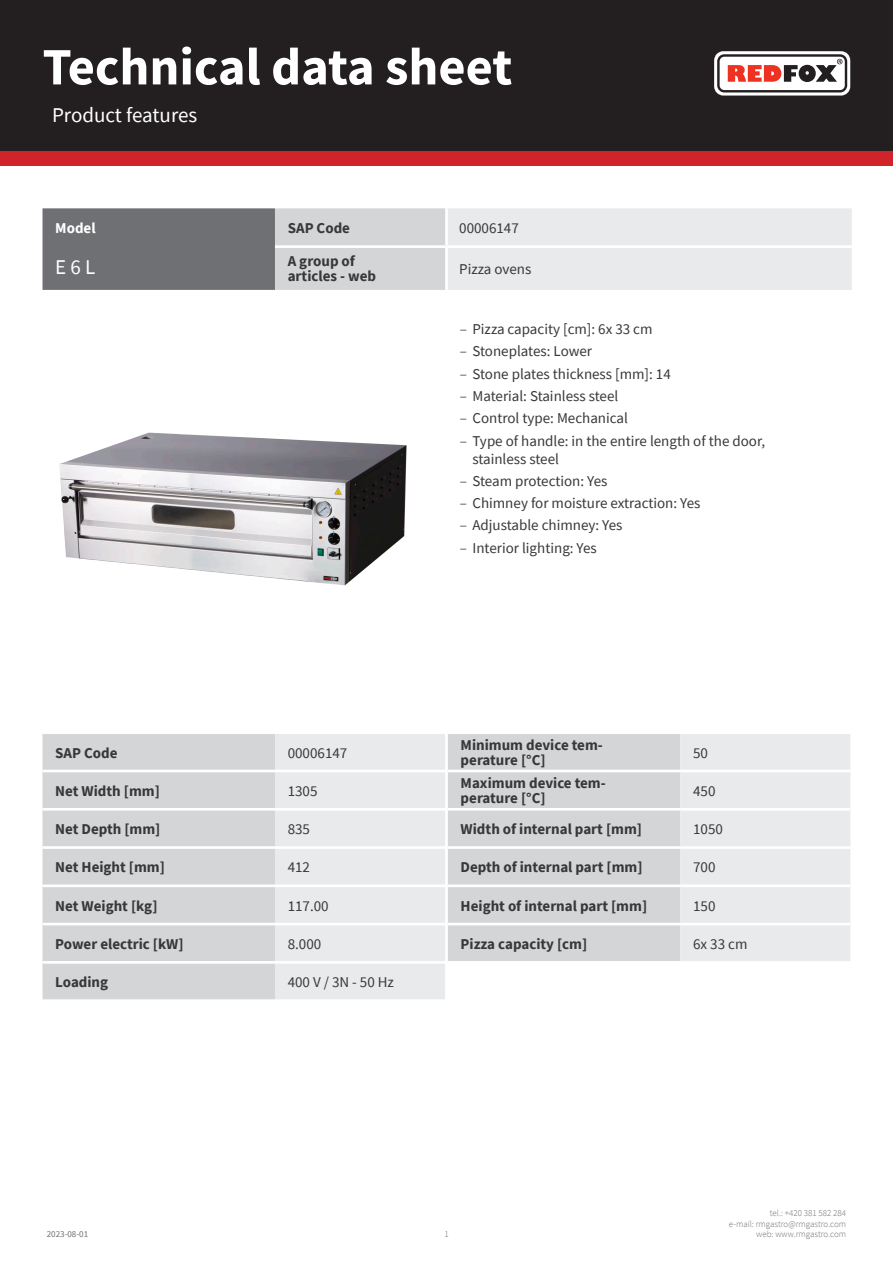
<style>
.page{position:relative;width:893px;height:1263px;background:#fff}
.page>*{position:absolute;margin:0;border:0;box-sizing:border-box;transform-origin:0 0}
.t1{font:700 52.5px "Source Sans Pro";color:#fff}
.kapitola{font:21px "Source Sans Pro";color:#fff}
.tabulka_-_headline{font:21px "Source Sans Pro";color:#fff}
.tabulka_-_text{font:15px/18px "Source Sans Pro";color:#383839}
.tabulka_-_text-2{font:700 15px/15px "Source Sans Pro";color:#383839}
.tabulka_-_text-3{font:700 15px "Source Sans Pro";color:#fff}
.t2{font:300 9px/10.8px "Source Sans Pro";color:#6f7073;text-align:right}
.t3{font:9px "Source Sans Pro";color:#6f7073}
.s1{font-weight:300}
</style>
<div class="page">
<div style="left:0;top:0;width:893px;height:166px;background:#d1232a"></div>
<div style="left:0;top:0;width:893px;height:151px;background:#231f20"></div>
<svg style="left:714px;top:51px;width:136px;height:45px"></svg>
<img style="left:59px;top:432px;width:348px;height:154px">
<div style="left:43px;top:734px;width:232px;height:265px;background:#d4d5d7"></div>
<div style="left:275px;top:734px;width:170px;height:265px;background:#e9eaeb"></div>
<hr style="left:43px;top:770px;width:232px;height:2px;background:#fff">
<hr style="left:275px;top:770px;width:170px;height:2px;background:#fff">
<hr style="left:43px;top:808px;width:232px;height:2px;background:#fff">
<hr style="left:275px;top:808px;width:170px;height:2px;background:#fff">
<hr style="left:43px;top:846px;width:232px;height:3px;background:#fff">
<hr style="left:275px;top:846px;width:170px;height:3px;background:#fff">
<hr style="left:43px;top:884px;width:232px;height:3px;background:#fff">
<hr style="left:275px;top:884px;width:170px;height:3px;background:#fff">
<hr style="left:43px;top:923px;width:232px;height:2px;background:#fff">
<hr style="left:275px;top:923px;width:170px;height:2px;background:#fff">
<hr style="left:43px;top:961px;width:232px;height:3px;background:#fff">
<hr style="left:275px;top:961px;width:170px;height:3px;background:#fff">
<div style="left:448px;top:734px;width:232px;height:227px;background:#d4d5d7"></div>
<div style="left:680px;top:734px;width:170px;height:227px;background:#e9eaeb"></div>
<hr style="left:448px;top:770px;width:232px;height:2px;background:#fff">
<hr style="left:680px;top:770px;width:170px;height:2px;background:#fff">
<hr style="left:448px;top:808px;width:232px;height:2px;background:#fff">
<hr style="left:680px;top:808px;width:170px;height:2px;background:#fff">
<hr style="left:448px;top:846px;width:232px;height:3px;background:#fff">
<hr style="left:680px;top:846px;width:170px;height:3px;background:#fff">
<hr style="left:448px;top:884px;width:232px;height:3px;background:#fff">
<hr style="left:680px;top:884px;width:170px;height:3px;background:#fff">
<hr style="left:448px;top:923px;width:232px;height:2px;background:#fff">
<hr style="left:680px;top:923px;width:170px;height:2px;background:#fff">
<svg style="left:43px;top:208px;width:809px;height:82px;background:#c0c1c3"></svg>
<hr style="left:445px;top:208px;width:3px;height:37px;background:#fff">
<hr style="left:275px;top:245px;width:171px;height:3px;background:#fff">
<hr style="left:446px;top:245px;width:406px;height:3px;background:#fff">
<hr style="left:445px;top:248px;width:3px;height:42px;background:#fff">
<h1 class="t1" style="left:43px;top:31px;width:471px">Technical data sheet</h1>
<p class="kapitola" style="left:52px;top:101px;width:147px">Product features</p>
<p class="tabulka_-_text-3" style="left:55px;top:218px;width:42px">Model</p>
<p class="tabulka_-_text-2" style="left:288px;top:220px;width:64px">SAP Code</p>
<p class="tabulka_-_text" style="left:459px;top:219px;width:61px">00006147</p>
<p class="tabulka_-_headline" style="left:55px;top:254px;width:42px">E6 L</p>
<p class="tabulka_-_text-2" style="left:288px;top:254px;width:90px">A group of articles - web</p>
<p class="tabulka_-_text" style="left:459px;top:260px;width:74px">Pizza ovens</p>
<p class="tabulka_-_text" style="left:460px;top:320px;width:194px"><span class="s1">–</span> Pizza capacity [cm]: 6x 33 cm</p>
<p class="tabulka_-_text" style="left:460px;top:342px;width:134px"><span class="s1">–</span> Stoneplates: Lower</p>
<p class="tabulka_-_text" style="left:460px;top:365px;width:213px"><span class="s1">–</span> Stone plates thickness [mm]: 14</p>
<p class="tabulka_-_text" style="left:460px;top:387px;width:160px"><span class="s1">–</span> Material: Stainless steel</p>
<p class="tabulka_-_text" style="left:460px;top:409px;width:170px"><span class="s1">–</span> Control type: Mechanical</p>
<p class="tabulka_-_text" style="left:472px;top:431px;width:294px;text-indent:-13px"><span class="s1">–</span> Type of handle: in the entire length of the door, stainless steel</p>
<p class="tabulka_-_text" style="left:460px;top:472px;width:149px"><span class="s1">–</span> Steam protection: Yes</p>
<p class="tabulka_-_text" style="left:460px;top:494px;width:242px"><span class="s1">–</span> Chimney for moisture extraction: Yes</p>
<p class="tabulka_-_text" style="left:460px;top:516px;width:164px"><span class="s1">–</span> Adjustable chimney: Yes</p>
<p class="tabulka_-_text" style="left:460px;top:538px;width:139px"><span class="s1">–</span> Interior lighting: Yes</p>
<p class="tabulka_-_text-2" style="left:55px;top:745px;width:64px">SAP Code</p>
<p class="tabulka_-_text" style="left:288px;top:743px;width:61px">00006147</p>
<p class="tabulka_-_text-2" style="left:55px;top:783px;width:106px">Net Width [mm]</p>
<p class="tabulka_-_text" style="left:288px;top:782px;width:31px">1305</p>
<p class="tabulka_-_text-2" style="left:55px;top:821px;width:107px">Net Depth [mm]</p>
<p class="tabulka_-_text" style="left:288px;top:820px;width:24px">835</p>
<p class="tabulka_-_text-2" style="left:55px;top:860px;width:111px">Net Height [mm]</p>
<p class="tabulka_-_text" style="left:288px;top:858px;width:24px">412</p>
<p class="tabulka_-_text-2" style="left:55px;top:898px;width:104px">Net Weight [kg]</p>
<p class="tabulka_-_text" style="left:288px;top:896px;width:43px">117.00</p>
<p class="tabulka_-_text-2" style="left:55px;top:936px;width:130px">Power electric [kW]</p>
<p class="tabulka_-_text" style="left:288px;top:935px;width:35px">8.000</p>
<p class="tabulka_-_text-2" style="left:55px;top:974px;width:54px">Loading</p>
<p class="tabulka_-_text" style="left:288px;top:973px;width:108px">400 V / 3N - 50 Hz</p>
<p class="tabulka_-_text-2" style="left:461px;top:737px;width:144px">Minimum device tem&shy;perature [°C]</p>
<p class="tabulka_-_text" style="left:693px;top:743px;width:16px">50</p>
<p class="tabulka_-_text-2" style="left:461px;top:775px;width:147px">Maximum device tem&shy;perature [°C]</p>
<p class="tabulka_-_text" style="left:693px;top:782px;width:24px">450</p>
<p class="tabulka_-_text-2" style="left:461px;top:821px;width:183px">Width of internal part [mm]</p>
<p class="tabulka_-_text" style="left:693px;top:820px;width:31px">1050</p>
<p class="tabulka_-_text-2" style="left:461px;top:860px;width:183px">Depth of internal part [mm]</p>
<p class="tabulka_-_text" style="left:693px;top:858px;width:24px">700</p>
<p class="tabulka_-_text-2" style="left:461px;top:898px;width:188px">Height of internal part [mm]</p>
<p class="tabulka_-_text" style="left:693px;top:896px;width:24px">150</p>
<p class="tabulka_-_text-2" style="left:461px;top:936px;width:128px">Pizza capacity [cm]</p>
<p class="tabulka_-_text" style="left:693px;top:935px;width:56px">6x 33 cm</p>
<p class="t3" style="left:47px;top:1229px;width:43px">2023-08-01</p>
<p class="t2" style="left:444px;top:1229px;width:6px">1</p>
<p class="t2" style="left:729px;top:1207px;width:119px">tel.: +420 381 582 284<br>e-mail: rmgastro@rmgastro.com web: www.rmgastro.com</p>
</div>
